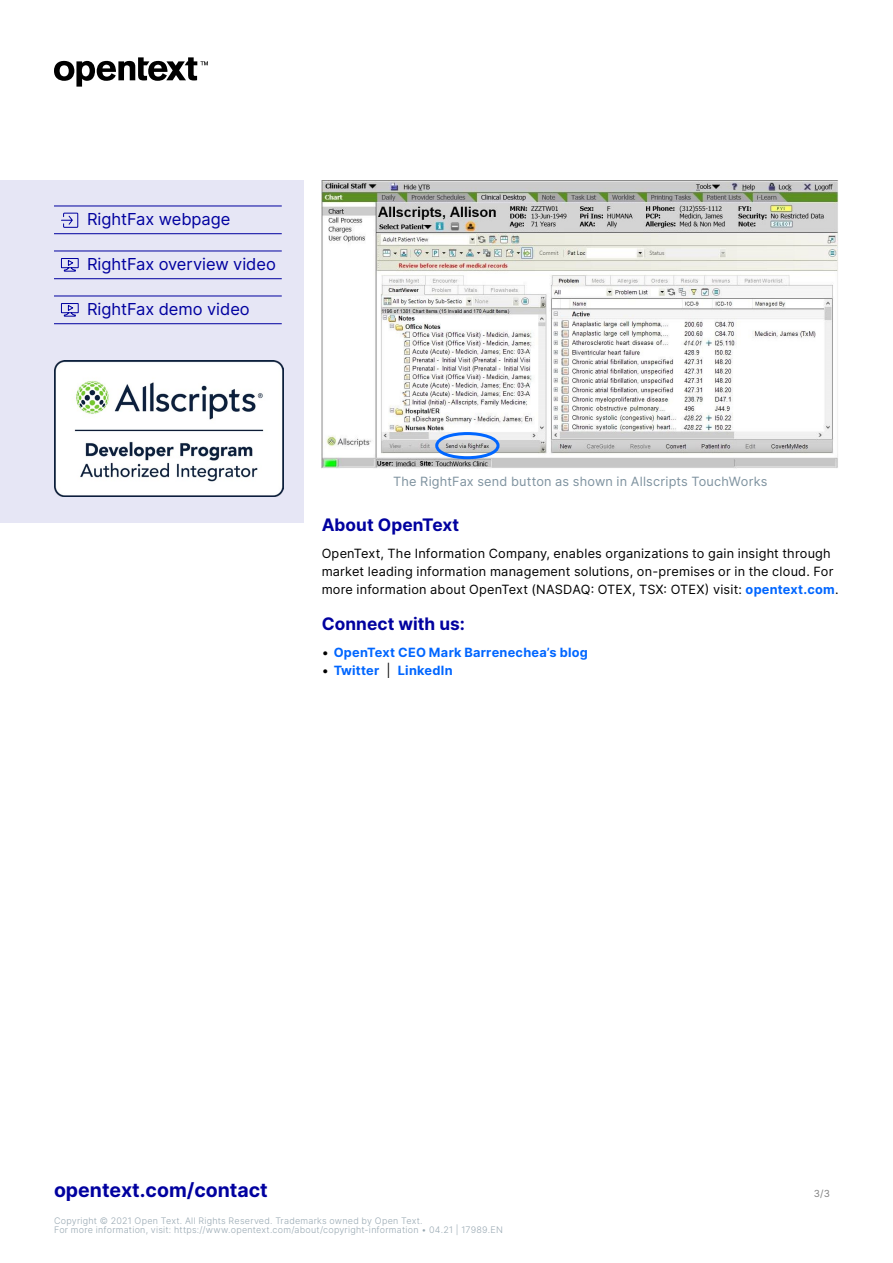
<style>
.page{position:relative;width:893px;height:1263px;background:#fff}
.page>*{position:absolute;margin:0;border:0;box-sizing:border-box;transform-origin:0 0}
.t1{font:700 19.5px "Inter";color:#00009f}
.t2{font:700 17.25px "Inter";letter-spacing:.005em;color:#00009f}
.Links_-_last_page{font:16.5px "Inter";letter-spacing:-.005em;color:#00009f}
.Body{font:12.75px/18px "Inter";letter-spacing:.015em;color:#000}
.t3{font:12.75px "Inter";letter-spacing:.015em;color:#7e929f}
.t4{font:700 12.75px "Inter";letter-spacing:.02em;color:#06f}
.t5{font:9.75px "Inter";color:#808080}
.t6{font:300 9px/9px "Inter";letter-spacing:.025em;color:#98a8b2}
.s1{font-weight:700;color:#06f}
.s2{font-weight:400;color:#000}
</style>
<div class="page">
<svg style="left:54px;top:57px;width:154px;height:30px"></svg>
<img style="left:322px;top:181px;width:517px;height:288px">
<div style="left:435px;top:432px;width:64px;height:27px;border:3px solid #06f;border-radius:50%"></div>
<div style="left:0;top:180px;width:304px;height:342px;background:#e6e6f5"></div>
<hr style="left:54px;top:206px;width:228px;height:1px;background:#00009f">
<hr style="left:54px;top:233px;width:228px;height:1px;background:#00009f">
<hr style="left:54px;top:251px;width:228px;height:1px;background:#00009f">
<hr style="left:54px;top:278px;width:228px;height:1px;background:#00009f">
<hr style="left:54px;top:296px;width:228px;height:1px;background:#00009f">
<hr style="left:54px;top:323px;width:228px;height:1px;background:#00009f">
<svg style="left:61px;top:212px;width:18px;height:16px"></svg>
<svg style="left:60px;top:258px;width:19px;height:14px"></svg>
<svg style="left:60px;top:303px;width:19px;height:14px"></svg>
<img style="left:54px;top:360px;width:229px;height:136px">
<p class="Links_-_last_page" style="left:87px;top:207px;width:145px">RightFax webpage</p>
<p class="Links_-_last_page" style="left:87px;top:252px;width:190px">RightFax overview video</p>
<p class="Links_-_last_page" style="left:87px;top:297px;width:164px">RightFax demo video</p>
<p class="t3" style="left:393px;top:472px;width:376px">The RightFax send button as shown in Allscripts TouchWorks</p>
<h3 class="t2" style="left:322px;top:512px;width:139px">About OpenText</h3>
<p class="Body" style="left:322px;top:544px;width:518px">OpenText, The Information Company, enables organizations to gain insight through market leading information management solutions, on-premises or in the cloud. For more information about OpenText (NASDAQ: OTEX, TSX: OTEX) visit: <span class="s1">opentext.com</span>.</p>
<h3 class="t2" style="left:322px;top:611px;width:145px">Connect with us:</h3>
<p class="t4" style="left:322px;top:643px;width:268px"><span class="s2">•</span> OpenText CEO Mark Barrenechea’s blog</p>
<p class="t4" style="left:322px;top:661px;width:133px"><span class="s2">•</span> Twitter <span class="s2">|</span> LinkedIn</p>
<h1 class="t1" style="left:54px;top:1176px;width:215px">opentext.com/contact</h1>
<p class="t5" style="left:814px;top:1186px;width:18px">3/3</p>
<p class="t6" style="left:54px;top:1216px;width:450px">Copyright © 2021 Open Text. All Rights Reserved. Trademarks owned by Open Text.<br>For more information, visit: https://www.opentext.com/about/copyright-information • 04.21 | 17989.EN</p>
</div>
